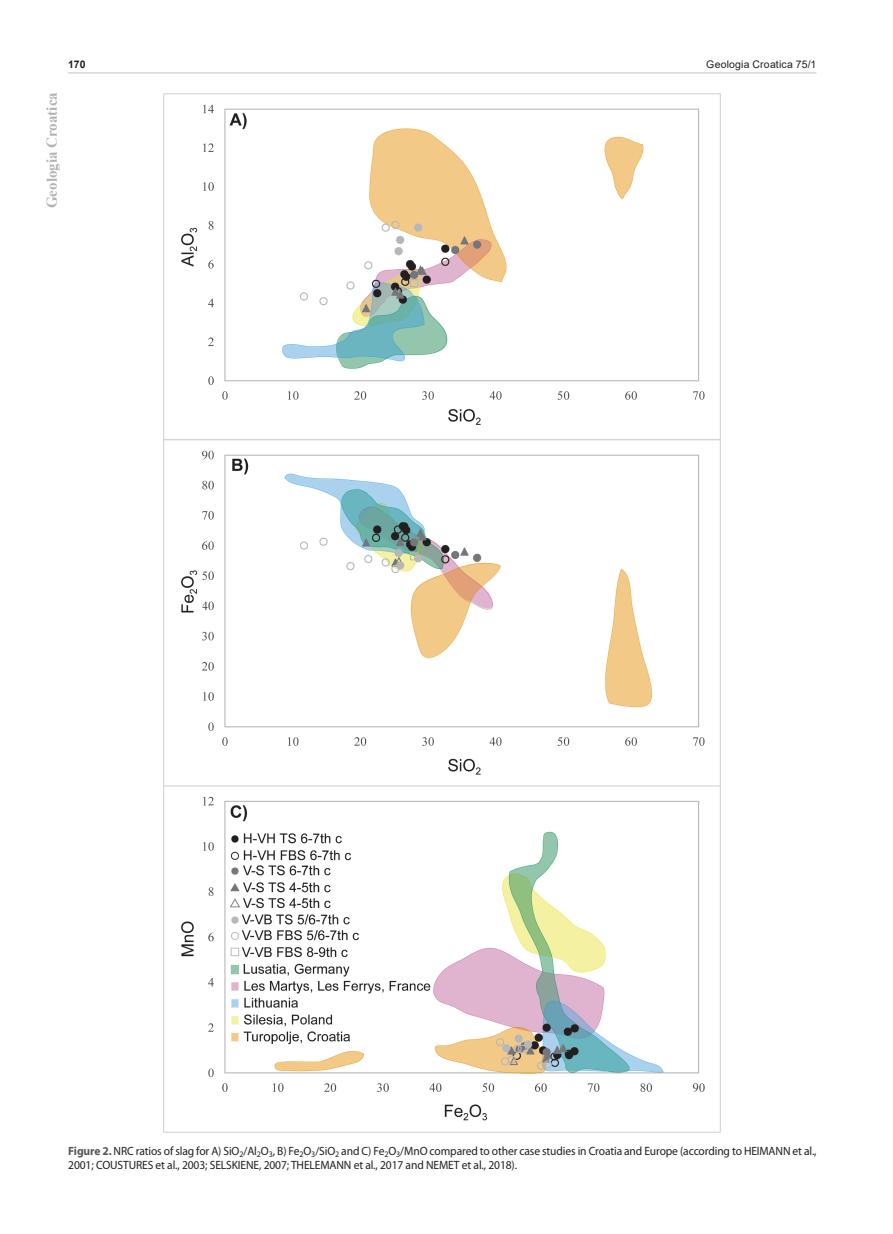
<style>
.page{position:relative;width:893px;height:1234px;background:#fff}
.page>*{position:absolute;margin:0;border:0;box-sizing:border-box;transform-origin:0 0}
.t1{font:700 15px "Times New Roman";color:#b2b3b7}
.t2{font:12px/14.1px "Myriad Pro";letter-spacing:-.01em;color:#231f20;scale:.96 1}
.t3{font:10.5px "Arial";letter-spacing:.015em;color:#231f20}
.t4{font:700 10.5px "Arial";color:#231f20}
.s1{font-weight:700;color:#57585a}
</style>
<div class="page">
<hr style="left:68px;top:72px;width:748px;height:1px;background:#c7c8ca">
<img style="left:164px;top:93px;width:556px;height:1039px">
<p class="t4" style="left:68px;top:57px;width:19px">170</p>
<p class="t3" style="left:706px;top:57px;width:112px">Geologia Croatica 75/1</p>
<p class="t1" style="left:41px;top:208px;width:118px;rotate:-90deg">Geologia Croatica</p>
<p class="t2" style="left:68px;top:1143px;width:781px"><span class="s1">Figure 2.</span> NRC ratios of slag for A) SiO<sub>2</sub>/Al<sub>2</sub>O<sub>3</sub>, B) Fe<sub>2</sub>O<sub>3</sub>/SiO<sub>2</sub> and C) Fe<sub>2</sub>O<sub>3</sub>/MnO compared to other case studies in Croatia and Europe (according to HEIMANN et al.,<br>2001; COUSTURES et al., 2003; SELSKIENE, 2007; THELEMANN et al., 2017 and NEMET et al., 2018).</p>
</div>
